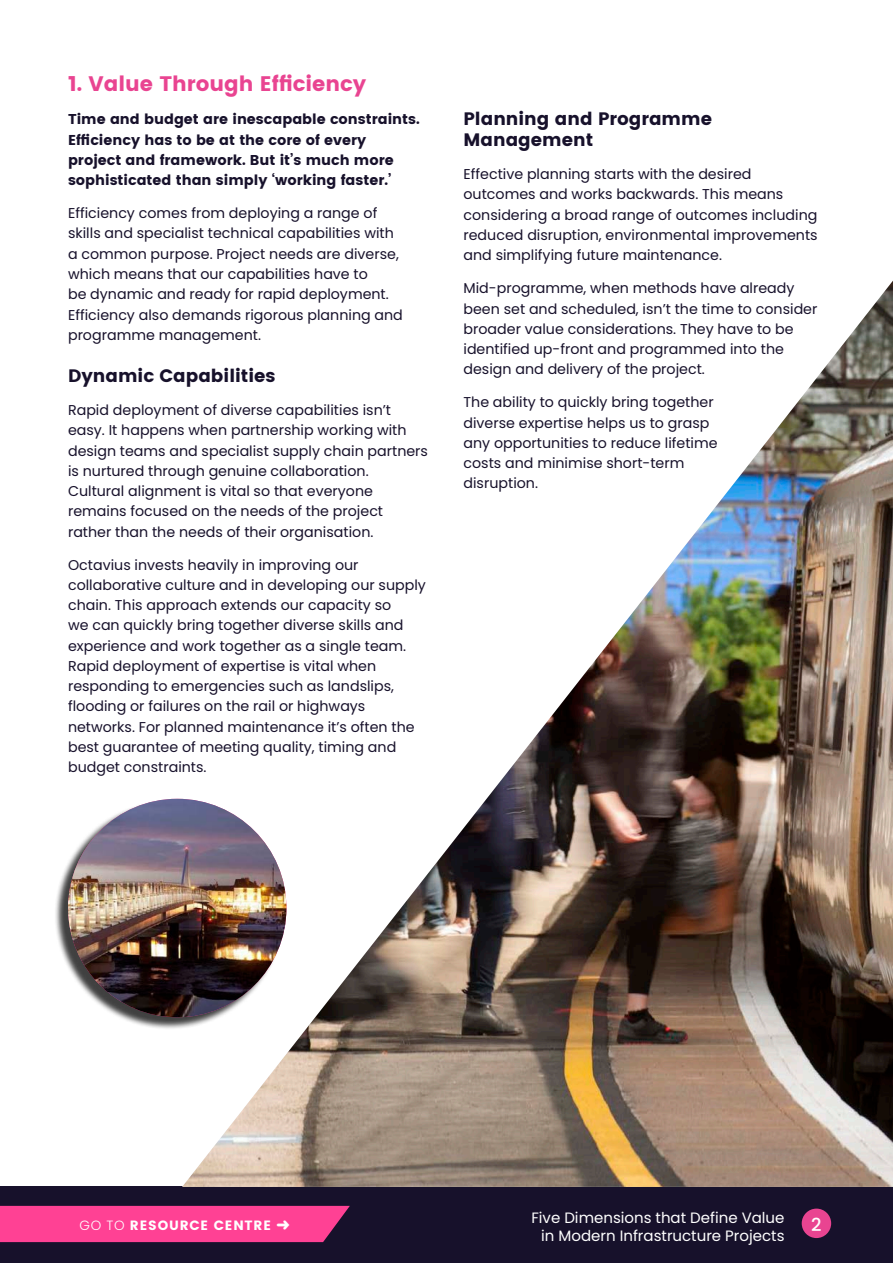
<style>
.page{position:relative;width:893px;height:1263px;background:#fff}
.page>*{position:absolute;margin:0;border:0;box-sizing:border-box;transform-origin:0 0}
.Main_body_text{font:21px "Poppins";color:#e94491}
.Main_body_text-2{font:18px/21px "Poppins";color:#17112b}
.t1{font:500 18px "Poppins";color:#fff}
.t2{font:15px/18px "Poppins";color:#fff;text-align:right}
.Main_body_text-3{font:14.25px/20.2px "Poppins";color:#17112b}
.Main_body_text-4{font:14.25px/20.2px "Poppins";color:#17112b}
.t3{font:13.35px "Poppins";letter-spacing:.06em;color:#fff}
.s1{font-weight:300}
</style>
<div class="page">
<div style="left:0;top:1187px;width:893px;height:76px;background:#17112b"></div>
<div style="left:802px;top:1208px;width:29px;height:30px;background:#e94491;border-radius:50%"></div>
<img style="left:182px;top:281px;width:711px;height:906px">
<div style="left:54px;top:800px;width:230px;height:230px;background:#000;opacity:.75"></div>
<img style="left:68px;top:799px;width:218px;height:218px;border-radius:109px">
<div style="left:0;top:1206px;width:350px;height:36px;background:#ff4194"></div>
<p class="Main_body_text" style="left:68px;top:72px;width:300px">1. Value Through Efficiency</p>
<p class="Main_body_text-4" style="left:68px;top:109px;width:353px">Time and budget are inescapable constraints.<br>Efficiency has to be at the core of every project and framework. But it’s much more sophisticated than simply ‘working faster.’</p>
<p class="Main_body_text-3" style="left:68px;top:203px;width:336px">Efficiency comes from deploying a range of skills and specialist technical capabilities with a common purpose. Project needs are diverse, which means that our capabilities have to<br>be dynamic and ready for rapid deployment.<br>Efficiency also demands rigorous planning and programme management.</p>
<p class="Main_body_text-2" style="left:68px;top:365px;width:209px">Dynamic Capabilities</p>
<p class="Main_body_text-3" style="left:68px;top:400px;width:361px">Rapid deployment of diverse capabilities isn’t easy. It happens when partnership working with design teams and specialist supply chain partners is nurtured through genuine collaboration.<br>Cultural alignment is vital so that everyone remains focused on the needs of the project rather than the needs of their organisation.</p>
<p class="Main_body_text-3" style="left:68px;top:554px;width:359px">Octavius invests heavily in improving our collaborative culture and in developing our supply chain. This approach extends our capacity so<br>we can quickly bring together diverse skills and experience and work together as a single team.<br>Rapid deployment of expertise is vital when responding to emergencies such as landslips, flooding or failures on the rail or highways networks. For planned maintenance it’s often the best guarantee of meeting quality, timing and budget constraints.</p>
<p class="Main_body_text-2" style="left:463px;top:108px;width:250px">Planning and Programme<br>Management</p>
<p class="Main_body_text-3" style="left:463px;top:164px;width:356px">Effective planning starts with the desired outcomes and works backwards. This means considering a broad range of outcomes including reduced disruption, environmental improvements and simplifying future maintenance.</p>
<p class="Main_body_text-3" style="left:463px;top:278px;width:355px">Mid-programme, when methods have already been set and scheduled, isn’t the time to consider broader value considerations. They have to be identified up-front and programmed into the design and delivery of the project.</p>
<p class="Main_body_text-3" style="left:463px;top:392px;width:256px">The ability to quickly bring together diverse expertise helps us to grasp any opportunities to reduce lifetime costs and minimise short-term disruption.</p>
<p class="t3" style="left:79px;top:1218px;width:212px"><span class="s1">GO TO</span> RESOURCE CENTRE ➜</p>
<p class="t2" style="left:531px;top:1209px;width:255px">Five Dimensions that Define Value in Modern Infrastructure Projects</p>
<p class="t1" style="left:811px;top:1214px;width:12px">2</p>
</div>
